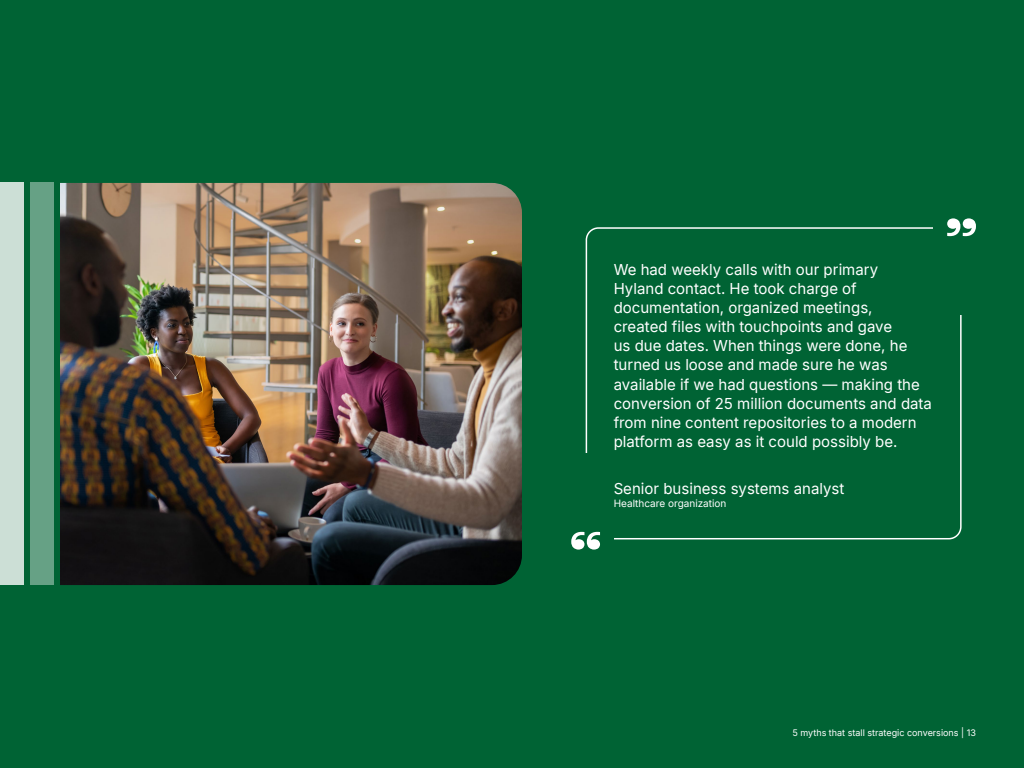
<style>
.page{position:relative;width:1024px;height:768px;background:#006334}
.page>*{position:absolute;margin:0;border:0;box-sizing:border-box;transform-origin:0 0}
.t1{font:15px/19px "Inter";color:#fff}
.t2{font:10px "Inter";color:#fff}
.t3{font:9px "Inter";color:#fff}
</style>
<div class="page">
<img style="left:60px;top:183px;width:462px;height:402px">
<div style="left:0;top:183px;width:24px;height:402px;background:#ccdfd6"></div>
<div style="left:30px;top:183px;width:24px;height:402px;background:#66a185"></div>
<div style="left:586px;top:227px;width:376px;height:312px;border:2px solid #fff;border-radius:12px"></div>
<div style="left:571px;top:453px;width:43px;height:97px;background:#006334"></div>
<div style="left:934px;top:218px;width:42px;height:97px;background:#006334"></div>
<svg style="left:571px;top:532px;width:29px;height:18px"></svg>
<svg style="left:947px;top:218px;width:29px;height:18px"></svg>
<p class="t1" style="left:614px;top:260px;width:320px">We had weekly calls with our primary<br>Hyland contact. He took charge of documentation, organized meetings,<br>created files with touchpoints and gave<br>us due dates. When things were done, he turned us loose and made sure he was available if we had questions — making the conversion of 25 million documents and data from nine content repositories to a modern platform as easy as it could possibly be.</p>
<p class="t1" style="left:614px;top:478px;width:232px">Senior business systems analyst</p>
<p class="t2" style="left:614px;top:496px;width:114px">Healthcare organization</p>
<p class="t3" style="left:793px;top:726px;width:185px">5 myths that stall strategic conversions | 13</p>
</div>
